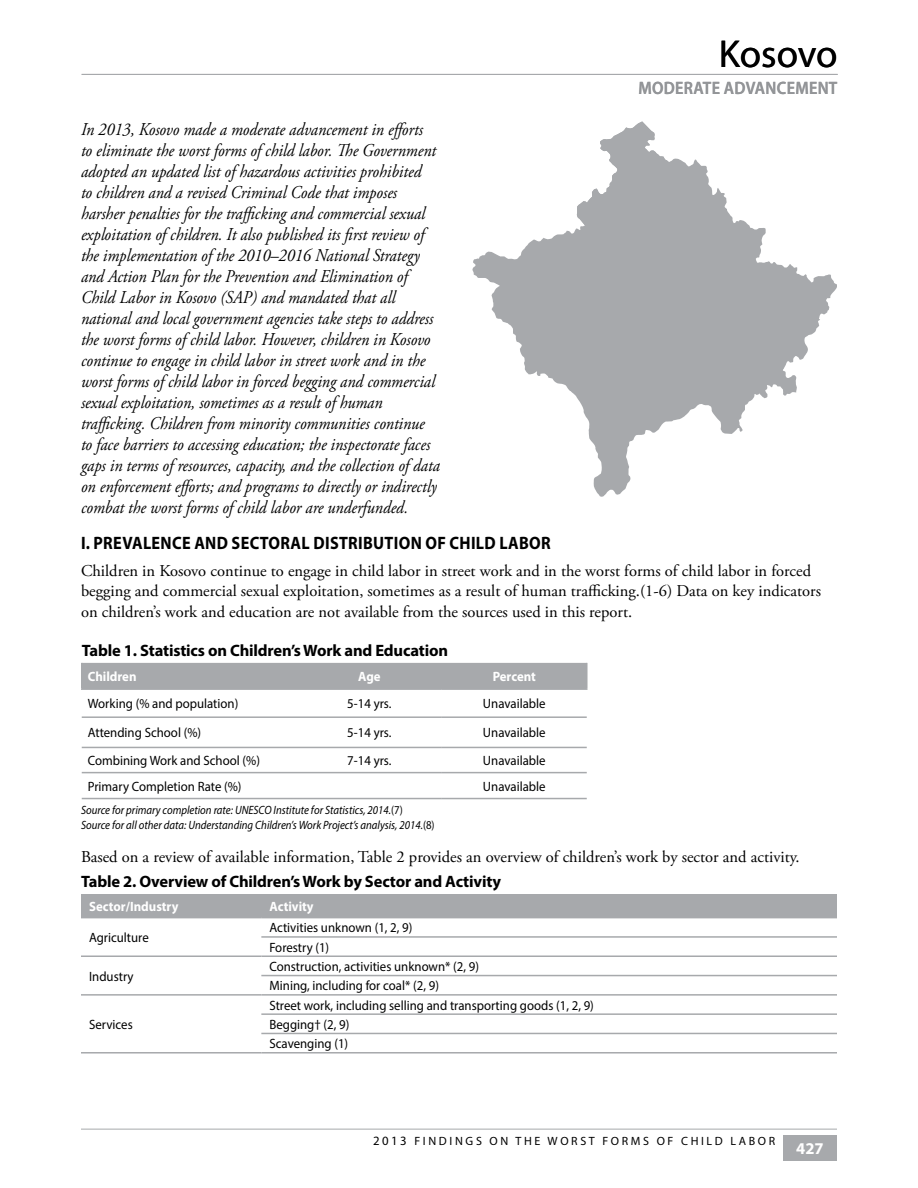
<style>
.page{position:relative;width:918px;height:1188px;background:#fff}
.page>*{position:absolute;margin:0;border:0;box-sizing:border-box;transform-origin:0 0}
.Country_Head-1{font:39px "Myriad Pro";color:#000}
.LEAD_IN_TEXT{font:italic 18px/21px "Adobe Garamond Pro";color:#000;scale:.9 1}
.H1-MAIN_HEADS{font:700 18px "Myriad Pro";letter-spacing:.02em;color:#000;scale:.9 1}
.Assessment-1{font:600 18px "Myriad Pro";letter-spacing:.02em;color:#939598;scale:.9 1}
.t1{font:16.5px/19.8px "Adobe Garamond Pro";color:#000}
.TABLE_TITLES{font:700 16.5px "Myriad Pro";letter-spacing:-.01em;color:#000}
.t2{font:700 16.5px "Myriad Pro";color:#fff}
.TABLE_TEXT{font:13.5px "Myriad Pro";color:#000;scale:.95 1}
.TABLE_TEXT-2{font:700 13.5px "Myriad Pro";color:#fff;scale:.95 1}
.TABLE_SOURCES{font:italic 12px "Myriad Pro";color:#000;scale:.9 1}
.t3{font:12px "Myriad Pro";letter-spacing:.22em;color:#000}
.s1{font-style:normal}
.s2{font-size:12.75px}
</style>
<div class="page">
<div style="left:783px;top:1136px;width:54px;height:25px;background:#a7a9ac"></div>
<hr style="left:81px;top:1129px;width:756px;height:1px;background:#a7a9ac">
<svg style="left:472px;top:214px;width:365px;height:283px"></svg>
<svg style="left:577px;top:122px;width:234px;height:293px;fill:#a7a9ac"></svg>
<hr style="left:82px;top:74px;width:756px;height:1px;background:#a7a9ac">
<hr style="left:82px;top:798px;width:215px;height:1px;background:#a7a9ac">
<hr style="left:297px;top:798px;width:145px;height:1px;background:#a7a9ac">
<hr style="left:442px;top:798px;width:145px;height:1px;background:#a7a9ac">
<div style="left:81px;top:663px;width:505px;height:25px;background:#a7a9ac"></div>
<hr style="left:586px;top:663px;width:2px;height:25px;background:#a7a9ac">
<hr style="left:81px;top:688px;width:216px;height:2px;background:#a7a9ac">
<hr style="left:297px;top:688px;width:145px;height:2px;background:#a7a9ac">
<hr style="left:442px;top:688px;width:146px;height:2px;background:#a7a9ac">
<hr style="left:82px;top:716px;width:215px;height:2px;background:#a7a9ac">
<hr style="left:297px;top:716px;width:145px;height:2px;background:#a7a9ac">
<hr style="left:442px;top:716px;width:145px;height:2px;background:#a7a9ac">
<hr style="left:82px;top:747px;width:215px;height:1px;background:#a7a9ac">
<hr style="left:297px;top:747px;width:145px;height:1px;background:#a7a9ac">
<hr style="left:442px;top:747px;width:145px;height:1px;background:#a7a9ac">
<hr style="left:82px;top:772px;width:215px;height:1px;background:#a7a9ac">
<hr style="left:297px;top:772px;width:145px;height:1px;background:#a7a9ac">
<hr style="left:442px;top:772px;width:145px;height:1px;background:#a7a9ac">
<div style="left:81px;top:894px;width:756px;height:23px;background:#a7a9ac"></div>
<hr style="left:81px;top:917px;width:180px;height:1px;background:#a7a9ac">
<hr style="left:261px;top:917px;width:576px;height:1px;background:#a7a9ac">
<hr style="left:261px;top:936px;width:576px;height:2px;background:#a7a9ac">
<hr style="left:81px;top:956px;width:180px;height:1px;background:#a7a9ac">
<hr style="left:261px;top:956px;width:576px;height:1px;background:#a7a9ac">
<hr style="left:261px;top:975px;width:576px;height:1px;background:#a7a9ac">
<hr style="left:81px;top:994px;width:180px;height:2px;background:#a7a9ac">
<hr style="left:261px;top:994px;width:576px;height:2px;background:#a7a9ac">
<hr style="left:261px;top:1013px;width:576px;height:2px;background:#a7a9ac">
<hr style="left:261px;top:1033px;width:576px;height:1px;background:#a7a9ac">
<hr style="left:81px;top:1052px;width:180px;height:2px;background:#a7a9ac">
<hr style="left:261px;top:1052px;width:576px;height:2px;background:#a7a9ac">
<p class="Country_Head-1" style="left:719px;top:30px;width:120px">Kosovo</p>
<p class="Assessment-1" style="left:638px;top:77px;width:223px">MODERATE ADVANCEMENT</p>
<p class="LEAD_IN_TEXT" style="left:81px;top:119px;width:400px">In 2013, Kosovo made a moderate advancement in efforts<br>to eliminate the worst forms of child labor. The Government adopted an updated list of hazardous activities prohibited<br>to children and a revised Criminal Code that imposes harsher penalties for the trafficking and commercial sexual exploitation of children. It also published its first review of the implementation of the 2010–2016 National Strategy and Action Plan for the Prevention and Elimination of Child Labor in Kosovo (SAP) and mandated that all national and local government agencies take steps to address the worst forms of child labor. However, children in Kosovo continue to engage in child labor in street work and in the worst forms of child labor in forced begging and commercial sexual exploitation, sometimes as a result of human trafficking. Children from minority communities continue to face barriers to accessing education; the inspectorate faces gaps in terms of resources, capacity, and the collection of data on enforcement efforts; and programs to directly or indirectly combat the worst forms of child labor are underfunded.</p>
<h2 class="H1-MAIN_HEADS" style="left:81px;top:531px;width:523px">I. PREVALENCE AND SECTORAL DISTRIBUTION OF CHILD LABOR</h2>
<p class="t1" style="left:81px;top:561px;width:742px">Children in Kosovo continue to engage in child labor in street work and in the worst forms of child labor in forced begging and commercial sexual exploitation, sometimes as a result of human trafficking.(1-6) Data on key indicators</p>
<p class="t1" style="left:81px;top:603px;width:553px">on children’s work and education are not available from the sources used in this report.</p>
<h4 class="TABLE_TITLES" style="left:82px;top:640px;width:368px">Table 1. Statistics on Children’s Work and Education</h4>
<p class="TABLE_TEXT-2" style="left:88px;top:668px;width:53px">Children</p>
<p class="TABLE_TEXT-2" style="left:358px;top:668px;width:25px">Age</p>
<p class="TABLE_TEXT-2" style="left:493px;top:668px;width:47px">Percent</p>
<p class="TABLE_TEXT" style="left:88px;top:695px;width:160px">Working (% and population)</p>
<p class="TABLE_TEXT" style="left:347px;top:695px;width:48px">5-14 yrs.</p>
<p class="TABLE_TEXT" style="left:483px;top:695px;width:68px">Unavailable</p>
<p class="TABLE_TEXT" style="left:88px;top:725px;width:121px">Attending School (%)</p>
<p class="TABLE_TEXT" style="left:347px;top:725px;width:48px">5-14 yrs.</p>
<p class="TABLE_TEXT" style="left:483px;top:725px;width:68px">Unavailable</p>
<p class="TABLE_TEXT" style="left:88px;top:752px;width:183px">Combining Work and School (%)</p>
<p class="TABLE_TEXT" style="left:347px;top:752px;width:48px">7-14 yrs.</p>
<p class="TABLE_TEXT" style="left:483px;top:752px;width:68px">Unavailable</p>
<p class="TABLE_TEXT" style="left:88px;top:778px;width:163px">Primary Completion Rate (%)</p>
<p class="TABLE_TEXT" style="left:483px;top:778px;width:68px">Unavailable</p>
<p class="TABLE_SOURCES" style="left:81px;top:803px;width:359px">Source for primary completion rate: UNESCO Institute for Statistics, 2014.<span class="s1">(7)</span></p>
<p class="TABLE_SOURCES" style="left:81px;top:817px;width:394px">Source for all other data: Understanding Children’s Work Project’s analysis, 2014.<span class="s1">(8)</span></p>
<p class="t1" style="left:81px;top:848px;width:720px">Based on a review of available information, Table 2 provides an overview of children’s work by sector and activity.</p>
<h4 class="TABLE_TITLES" style="left:81px;top:871px;width:422px">Table 2. Overview of Children’s Work by Sector and Activity</h4>
<p class="TABLE_TEXT-2" style="left:89px;top:898px;width:96px">Sector/Industry</p>
<p class="TABLE_TEXT-2" style="left:269px;top:898px;width:48px">Activity</p>
<p class="TABLE_TEXT" style="left:89px;top:929px;width:64px">Agriculture</p>
<p class="TABLE_TEXT" style="left:269px;top:920px;width:152px">Activities unknown (1, 2, 9)</p>
<p class="TABLE_TEXT" style="left:269px;top:939px;width:64px">Forestry (1)</p>
<p class="TABLE_TEXT" style="left:89px;top:968px;width:48px">Industry</p>
<p class="TABLE_TEXT" style="left:89px;top:1016px;width:47px">Services</p>
<p class="TABLE_TEXT" style="left:269px;top:958px;width:222px">Construction, activities unknown* (2, 9)</p>
<p class="TABLE_TEXT" style="left:269px;top:977px;width:180px">Mining, including for coal* (2, 9)</p>
<p class="TABLE_TEXT" style="left:269px;top:997px;width:343px">Street work, including selling and transporting goods (1, 2, 9)</p>
<p class="TABLE_TEXT" style="left:269px;top:1016px;width:86px">Begging† (2, 9)</p>
<p class="TABLE_TEXT" style="left:269px;top:1035px;width:84px">Scavenging (1)</p>
<p class="t3" style="left:373px;top:1134px;width:404px"><span class="s2">2013</span> FINDINGS ON THE WORST FORMS OF CHILD LABOR</p>
<p class="t2" style="left:796px;top:1138px;width:29px">427</p>
</div>
